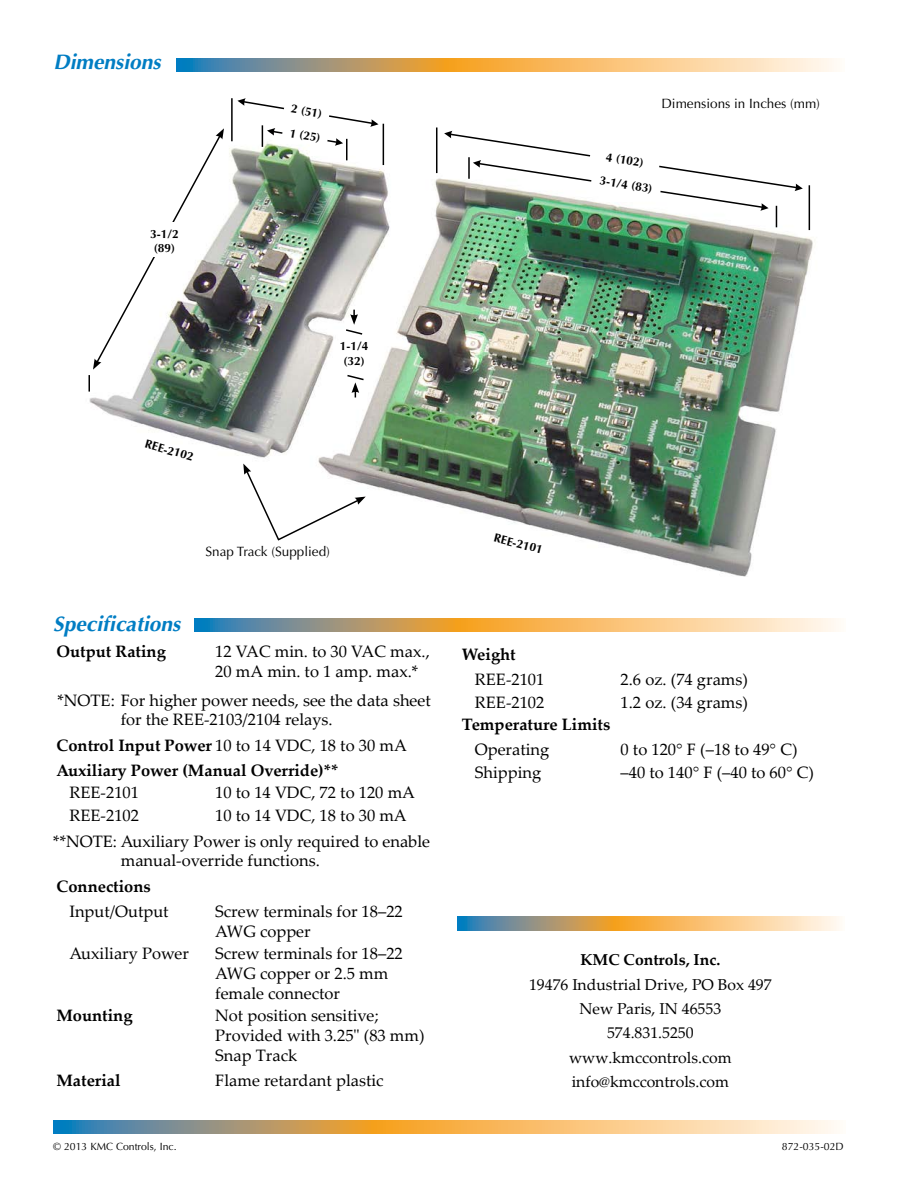
<style>
.page{position:relative;width:918px;height:1188px;background:#fff}
.page>*{position:absolute;margin:0;border:0;box-sizing:border-box;transform-origin:0 0}
.t1{font:italic 700 21px "Optima";color:#007dc3}
.t2{font:16.5px/19.8px "Palatino Linotype";color:#000}
.t3{font:700 16.5px/25.2px "Palatino Linotype";color:#000}
.t4{font:15.75px/24.3px "Palatino Linotype";color:#000;text-align:center}
.t5{font:700 15.75px "Palatino Linotype";color:#000}
.t6{font:13.5px "Optima";color:#000}
.t7{font:700 12px/14.4px "Optima";color:#000;text-align:center}
.t8{font:10.5px "Optima";color:#000}
.s1{font-weight:400}
</style>
<div class="page">
<svg style="left:53px;top:1120px;width:784px;height:14px;background:#ceb383"></svg>
<svg style="left:457px;top:917px;width:383px;height:13px;background:#ceb383"></svg>
<svg style="left:176px;top:58px;width:661px;height:14px;background:#ceb383"></svg>
<svg style="left:194px;top:618px;width:645px;height:14px;background:#ceb383"></svg>
<img style="left:89px;top:133px;width:724px;height:444px">
<hr style="left:809px;top:185px;width:1px;height:45px;background:#000">
<hr style="left:231px;top:98px;width:2px;height:43px;background:#000">
<hr style="left:346px;top:139px;width:2px;height:21px;background:#000">
<svg style="left:444px;top:130px;width:359px;height:97px"></svg>
<svg style="left:240px;top:461px;width:129px;height:81px"></svg>
<svg style="left:344px;top:310px;width:20px;height:26px"></svg>
<svg style="left:346px;top:374px;width:19px;height:24px"></svg>
<hr style="left:436px;top:128px;width:1px;height:45px;background:#000">
<svg style="left:237px;top:98px;width:142px;height:49px"></svg>
<hr style="left:383px;top:124px;width:1px;height:41px;background:#000">
<svg style="left:88px;top:128px;width:136px;height:264px"></svg>
<svg style="left:134px;top:436px;width:70px;height:31px"></svg>
<svg style="left:483px;top:530px;width:70px;height:30px"></svg>
<p class="t1" style="left:53px;top:50px;width:109px">Dimensions</p>
<p class="t7" style="left:150px;top:226px;width:30px">3-1/2 (89)</p>
<p class="t7" style="left:293px;top:101px;width:33px;rotate:10deg">2 (51)</p>
<p class="t7" style="left:291px;top:126px;width:33px;rotate:10deg">1 (25)</p>
<p class="t6" style="left:661px;top:96px;width:160px">Dimensions in Inches (mm)</p>
<p class="t7" style="left:607px;top:150px;width:40px;rotate:9deg">4 (102)</p>
<p class="t7" style="left:601px;top:173px;width:55px;rotate:9deg">3-1/4 (83)</p>
<p class="t7" style="left:147px;top:437px;width:52px;rotate:16deg">REE-2102</p>
<p class="t7" style="left:340px;top:339px;width:30px">1-1/4 (32)</p>
<p class="t6" style="left:206px;top:543px;width:126px">Snap Track (Supplied)</p>
<p class="t1" style="left:53px;top:611px;width:129px">Specifications</p>
<p class="t3" style="left:56px;top:639px;width:111px">Output Rating</p>
<p class="t2" style="left:215px;top:641px;width:216px">12 VAC min. to 30 VAC max.,<br>20 mA min. to 1 amp. max.*</p>
<p class="t2" style="left:121px;top:689px;width:312px;text-indent:-63px">*NOTE: For higher power needs, see the data sheet for the REE-2103/2104 relays.</p>
<p class="t3" style="left:57px;top:732px;width:352px">Control Input Power <span class="s1">10 to 14 VDC, 18 to 30 mA<br></span>Auxiliary Power (Manual Override)**</p>
<p class="t2" style="left:69px;top:782px;width:71px">REE-2101</p>
<p class="t2" style="left:215px;top:782px;width:201px">10 to 14 VDC, 72 to 120 mA</p>
<p class="t2" style="left:69px;top:805px;width:71px">REE-2102</p>
<p class="t2" style="left:53px;top:802px;width:378px;line-height:25.7px;text-indent:162px">10 to 14 VDC, 18 to 30 mA **NOTE: Auxiliary Power is only required to enable</p>
<p class="t2" style="left:121px;top:850px;width:201px">manual-override functions.</p>
<p class="t3" style="left:57px;top:873px;width:96px">Connections</p>
<p class="t2" style="left:69px;top:901px;width:101px">Input/Output</p>
<p class="t2" style="left:215px;top:901px;width:189px">Screw terminals for 18–22<br>AWG copper</p>
<p class="t2" style="left:69px;top:943px;width:121px">Auxiliary Power</p>
<p class="t2" style="left:215px;top:943px;width:189px">Screw terminals for 18–22<br>AWG copper or 2.5 mm female connector</p>
<p class="t3" style="left:56px;top:1002px;width:78px">Mounting</p>
<p class="t2" style="left:215px;top:1005px;width:211px">Not position sensitive;<br>Provided with 3.25" (83 mm)<br>Snap Track</p>
<p class="t3" style="left:56px;top:1067px;width:66px">Material</p>
<p class="t2" style="left:215px;top:1070px;width:170px">Flame retardant plastic</p>
<p class="t7" style="left:496px;top:531px;width:52px;rotate:14deg">REE-2101</p>
<p class="t3" style="left:462px;top:641px;width:55px">Weight</p>
<p class="t2" style="left:475px;top:669px;width:71px">REE-2101</p>
<p class="t2" style="left:621px;top:669px;width:129px">2.6 oz. (74 grams)</p>
<p class="t2" style="left:475px;top:691px;width:71px">REE-2102</p>
<p class="t2" style="left:621px;top:691px;width:129px">1.2 oz. (34 grams)</p>
<p class="t3" style="left:462px;top:711px;width:150px">Temperature Limits</p>
<p class="t2" style="left:475px;top:739px;width:76px">Operating</p>
<p class="t2" style="left:621px;top:739px;width:178px">0 to 120° F (–18 to 49° C)</p>
<p class="t2" style="left:475px;top:762px;width:68px">Shipping</p>
<p class="t2" style="left:621px;top:762px;width:195px">–40 to 140° F (–40 to 60° C)</p>
<p class="t5" style="left:580px;top:949px;width:141px">KMC Controls, Inc.</p>
<p class="t4" style="left:529px;top:972px;width:244px">19476 Industrial Drive, PO Box 497<br>New Paris, IN 46553<br>574.831.5250 www.kmccontrols.com info@kmccontrols.com</p>
<p class="t8" style="left:53px;top:1141px;width:125px">© 2013 KMC Controls, Inc.</p>
<p class="t8" style="left:782px;top:1141px;width:63px">872-035-02D</p>
</div>
